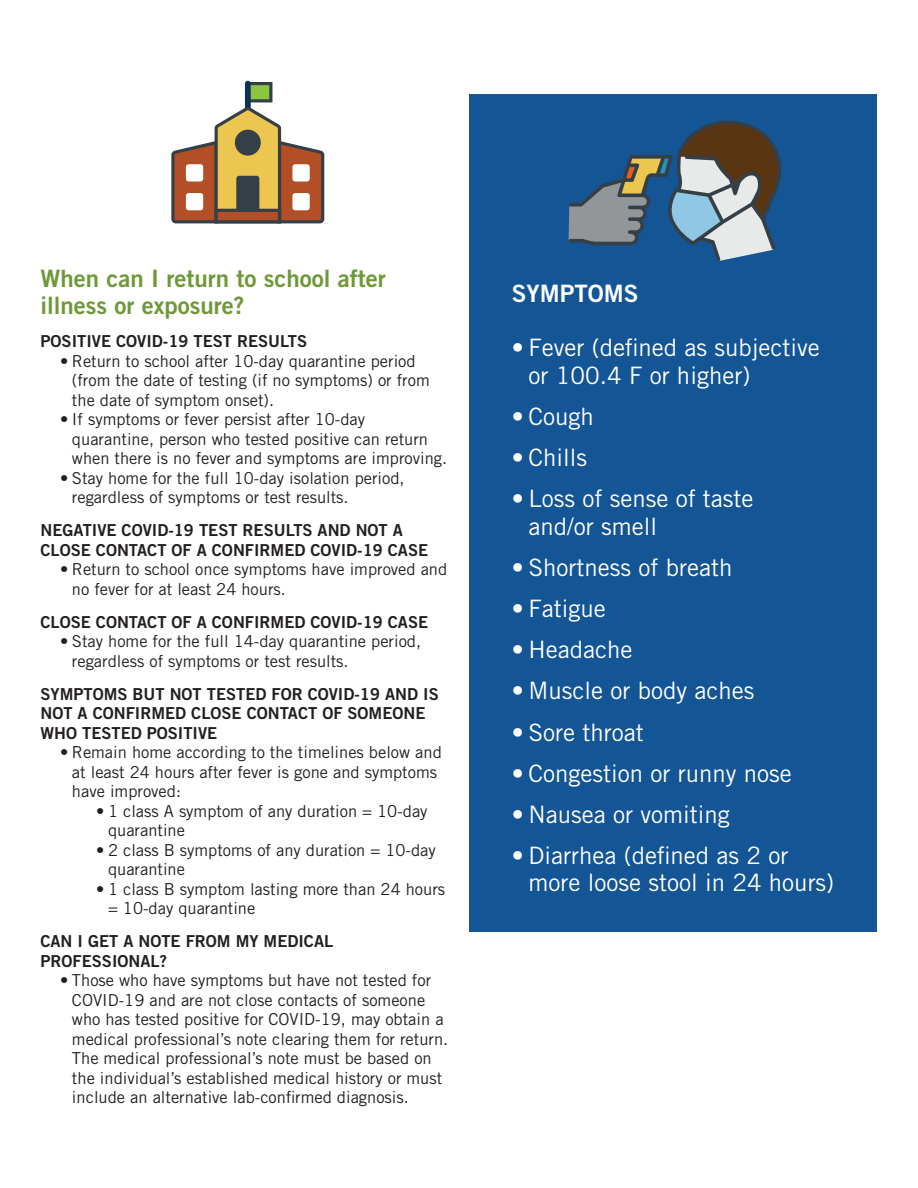
<style>
.page{position:relative;width:918px;height:1188px;background:#fff}
.page>*{position:absolute;margin:0;border:0;box-sizing:border-box;transform-origin:0 0}
.t1{font:24px/27.6px "Trade Gothic LT Std";color:#fff}
.t2{font:24px/27px "Trade Gothic LT Std Bd 2";color:#6f9838}
.t3{font:24px "Trade Gothic LT Std Bd 2";color:#fff}
.t4{font:16.5px/19.5px "Trade Gothic LT Std";color:#231f20}
.t5{font:16.5px/19.5px "Trade Gothic LT Std Bd 2";color:#231f20}
</style>
<div class="page">
<div style="left:469px;top:94px;width:408px;height:838px;background:#145596"></div>
<div style="left:248px;top:84px;width:23px;height:17px;background:#8cc641"></div>
<div style="left:246px;top:82px;width:26px;height:20px;border:3px solid #353f48"></div>
<div style="left:245px;top:84px;width:6px;height:36px;background:#0d3256"></div>
<svg style="left:171px;top:104px;width:154px;height:120px"></svg>
<div style="left:235px;top:130px;width:26px;height:26px;background:#353f48;border-radius:50%"></div>
<div style="left:292px;top:164px;width:18px;height:18px;background:#fff;border-radius:3px"></div>
<div style="left:292px;top:193px;width:18px;height:17px;background:#fff;border-radius:3px"></div>
<div style="left:186px;top:164px;width:17px;height:18px;background:#fff;border-radius:3px"></div>
<div style="left:186px;top:193px;width:17px;height:17px;background:#fff;border-radius:3px"></div>
<svg style="left:569px;top:120px;width:212px;height:141px"></svg>
<h1 class="t2" style="left:40px;top:265px;width:347px">When can I return to school after illness or exposure?</h1>
<p class="t5" style="left:40px;top:331px;width:268px">POSITIVE COVID-19 TEST RESULTS</p>
<p class="t4" style="left:72px;top:351px;width:359px;text-indent:-12px">• Return to school after 10-day quarantine period (from the date of testing (if no symptoms) or from the date of symptom onset).</p>
<p class="t4" style="left:72px;top:410px;width:377px;text-indent:-12px">• If symptoms or fever persist after 10-day quarantine, person who tested positive can return when there is no fever and symptoms are improving.</p>
<p class="t4" style="left:72px;top:468px;width:334px;text-indent:-12px">• Stay home for the full 10-day isolation period, regardless of symptoms or test results.</p>
<p class="t5" style="left:40px;top:521px;width:389px">NEGATIVE COVID-19 TEST RESULTS AND NOT A<br>CLOSE CONTACT OF A CONFIRMED COVID-19 CASE</p>
<p class="t4" style="left:72px;top:560px;width:377px;text-indent:-12px">• Return to school once symptoms have improved and no fever for at least 24 hours.</p>
<p class="t5" style="left:40px;top:612px;width:389px">CLOSE CONTACT OF A CONFIRMED COVID-19 CASE</p>
<p class="t4" style="left:72px;top:632px;width:351px;text-indent:-12px">• Stay home for the full 14-day quarantine period, regardless of symptoms or test results.</p>
<p class="t5" style="left:40px;top:684px;width:400px">SYMPTOMS BUT NOT TESTED FOR COVID-19 AND IS<br>NOT A CONFIRMED CLOSE CONTACT OF SOMEONE<br>WHO TESTED POSITIVE</p>
<p class="t4" style="left:72px;top:743px;width:371px;text-indent:-12px">• Remain home according to the timelines below and at least 24 hours after fever is gone and symptoms have improved:</p>
<p class="t4" style="left:108px;top:801px;width:321px;text-indent:-12px">• 1 class A symptom of any duration = 10-day quarantine</p>
<p class="t4" style="left:108px;top:840px;width:329px;text-indent:-12px">• 2 class B symptoms of any duration = 10-day quarantine</p>
<p class="t4" style="left:108px;top:879px;width:339px;text-indent:-12px">• 1 class B symptom lasting more than 24 hours = 10-day quarantine</p>
<p class="t5" style="left:40px;top:932px;width:294px">CAN I GET A NOTE FROM MY MEDICAL<br>PROFESSIONAL?</p>
<p class="t4" style="left:72px;top:971px;width:378px;text-indent:-12px">• Those who have symptoms but have not tested for COVID-19 and are not close contacts of someone who has tested positive for COVID-19, may obtain a medical professional’s note clearing them for return.<br>The medical professional’s note must be based on the individual’s established medical history or must include an alternative lab-confirmed diagnosis.</p>
<h1 class="t3" style="left:512px;top:278px;width:128px">SYMPTOMS</h1>
<h1 class="t1" style="left:528px;top:334px;width:293px;text-indent:-16px">• Fever (defined as subjective or 100.4 F or higher)</h1>
<h1 class="t1" style="left:512px;top:402px;width:83px">• Cough</h1>
<h1 class="t1" style="left:512px;top:444px;width:77px">• Chills</h1>
<h1 class="t1" style="left:528px;top:485px;width:227px;text-indent:-16px">• Loss of sense of taste and/or smell</h1>
<h1 class="t1" style="left:512px;top:553px;width:222px">• Shortness of breath</h1>
<h1 class="t1" style="left:512px;top:595px;width:95px">• Fatigue</h1>
<h1 class="t1" style="left:512px;top:636px;width:122px">• Headache</h1>
<h1 class="t1" style="left:512px;top:677px;width:244px">• Muscle or body aches</h1>
<h1 class="t1" style="left:512px;top:718px;width:133px">• Sore throat</h1>
<h1 class="t1" style="left:512px;top:759px;width:281px">• Congestion or runny nose</h1>
<h1 class="t1" style="left:512px;top:800px;width:219px">• Nausea or vomiting</h1>
<h1 class="t1" style="left:528px;top:841px;width:307px;text-indent:-16px">• Diarrhea (defined as 2 or more loose stool in 24 hours)</h1>
</div>
